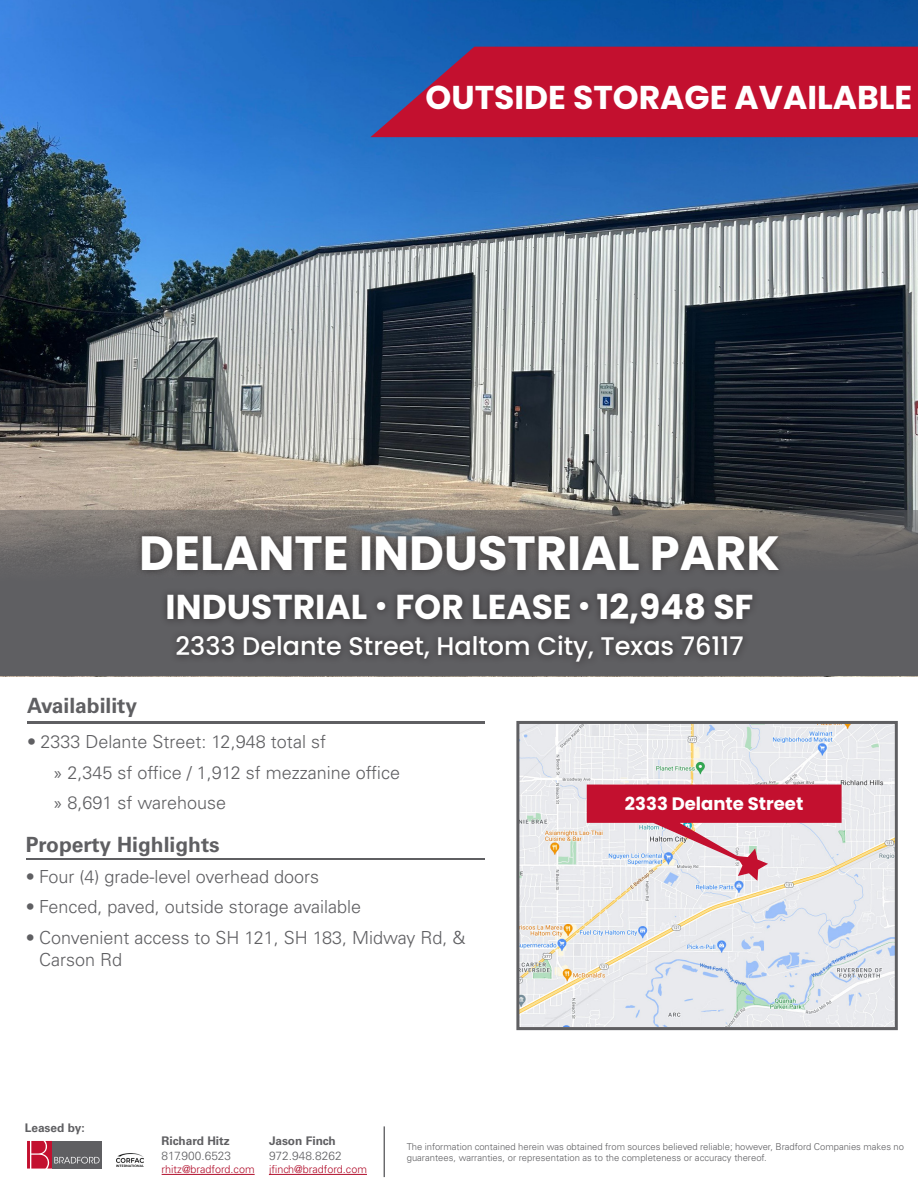
<style>
.page{position:relative;width:918px;height:1188px;background:#fff}
.page>*{position:absolute;margin:0;border:0;box-sizing:border-box;transform-origin:0 0}
.t1{font:700 48px "Poppins";color:#fff}
.t2{font:700 34.5px "Poppins";color:#fff}
.t3{font:700 33px "Poppins";color:#fff}
.t4{font:500 25.5px "Poppins";color:#fff}
.t5{font:700 21px "Univers LT Std";color:#5f5f62}
.t6{font:300 18px/21.6px "Univers LT Std";color:#5f5f62}
.t7{font:700 18px "Poppins";color:#fff}
.t8{font:700 11.85px "Univers LT Std";color:#5f5f62}
.t9{font:300 11.85px "Univers LT Std";color:#5f5f62}
.t10{font:300 10.8px "Univers LT Std";color:#b00a28}
.t11{font:300 9.45px/10.8px "Univers LT Std";color:#5f5f62}
.s1{font-size:27px}
.s2{font-family:"Myriad Pro";font-weight:400}
</style>
<div class="page">
<hr style="left:384px;top:1126px;width:1px;height:51px;background:#5f5f62">
<hr style="left:27px;top:1141px;width:3px;height:28px;background:#c3102f">
<div style="left:52px;top:1141px;width:50px;height:28px;background:#5f5f62"></div>
<svg style="left:31px;top:1141px;width:69px;height:28px"></svg>
<img style="left:116px;top:1153px;width:27px;height:13px">
<hr style="left:269px;top:1174px;width:98px;height:1px;background:#b00a28">
<hr style="left:162px;top:1174px;width:93px;height:1px;background:#b00a28">
<img style="left:520px;top:725px;width:374px;height:301px">
<div style="left:516px;top:721px;width:382px;height:309px;border:3px solid #5f5f62"></div>
<hr style="left:26px;top:859px;width:459px;height:1px;background:#5f5f62">
<img style="left:0;top:1px;width:918px;height:510px">
<svg style="left:586px;top:784px;width:256px;height:97px;background:#d68a98"></svg>
<svg style="left:0;top:511px;width:918px;height:165px;background:#696767"></svg>
<div style="left:134px;top:528px;width:652px;height:142px;background:#231f20;opacity:.75"></div>
<svg style="left:370px;top:47px;width:548px;height:90px;background:#b2183c"></svg>
<hr style="left:27px;top:721px;width:458px;height:3px;background:#5f5f62">
<p class="t3" style="left:425px;top:79px;width:489px">OUTSIDE STORAGE AVAILABLE</p>
<p class="t1" style="left:139px;top:525px;width:642px">DELANTE INDUSTRIAL PARK</p>
<p class="t2" style="left:166px;top:587px;width:589px">INDUSTRIAL <span class="s1">•</span> FOR LEASE <span class="s1">•</span> 12,948 SF</p>
<p class="t4" style="left:175px;top:632px;width:570px">2333 Delante Street, Haltom City, Texas 76117</p>
<p class="t5" style="left:27px;top:693px;width:112px">Availability</p>
<p class="t6" style="left:27px;top:731px;width:301px">• 2333 Delante Street: 12,948 total sf</p>
<p class="t6" style="left:54px;top:762px;width:348px"><span class="s2">»</span> 2,345 sf office / 1,912 sf mezzanine office</p>
<p class="t6" style="left:54px;top:792px;width:174px"><span class="s2">»</span> 8,691 sf warehouse</p>
<p class="t5" style="left:26px;top:833px;width:195px">Property Highlights</p>
<p class="t6" style="left:26px;top:866px;width:295px">• Four (4) grade-level overhead doors</p>
<p class="t6" style="left:26px;top:896px;width:337px">• Fenced, paved, outside storage available</p>
<p class="t6" style="left:39px;top:927px;width:428px;text-indent:-14px">• Convenient access to SH 121, SH 183, Midway Rd, &amp;<br>Carson Rd</p>
<p class="t8" style="left:25px;top:1121px;width:61px">Leased by:</p>
<p class="t7" style="left:625px;top:793px;width:180px">2333 Delante Street</p>
<p class="t8" style="left:162px;top:1134px;width:70px">Richard Hitz</p>
<p class="t9" style="left:162px;top:1149px;width:71px">817.900.6523</p>
<p class="t10" style="left:162px;top:1163px;width:95px">rhitz@bradford.com</p>
<p class="t8" style="left:269px;top:1134px;width:68px">Jason Finch</p>
<p class="t9" style="left:269px;top:1149px;width:74px">972.948.8262</p>
<p class="t10" style="left:269px;top:1163px;width:99px">jfinch@bradford.com</p>
<p class="t11" style="left:407px;top:1141px;width:499px">The information contained herein was obtained from sources believed reliable; however, Bradford Companies makes no guarantees, warranties, or representation as to the completeness or accuracy thereof.</p>
</div>
